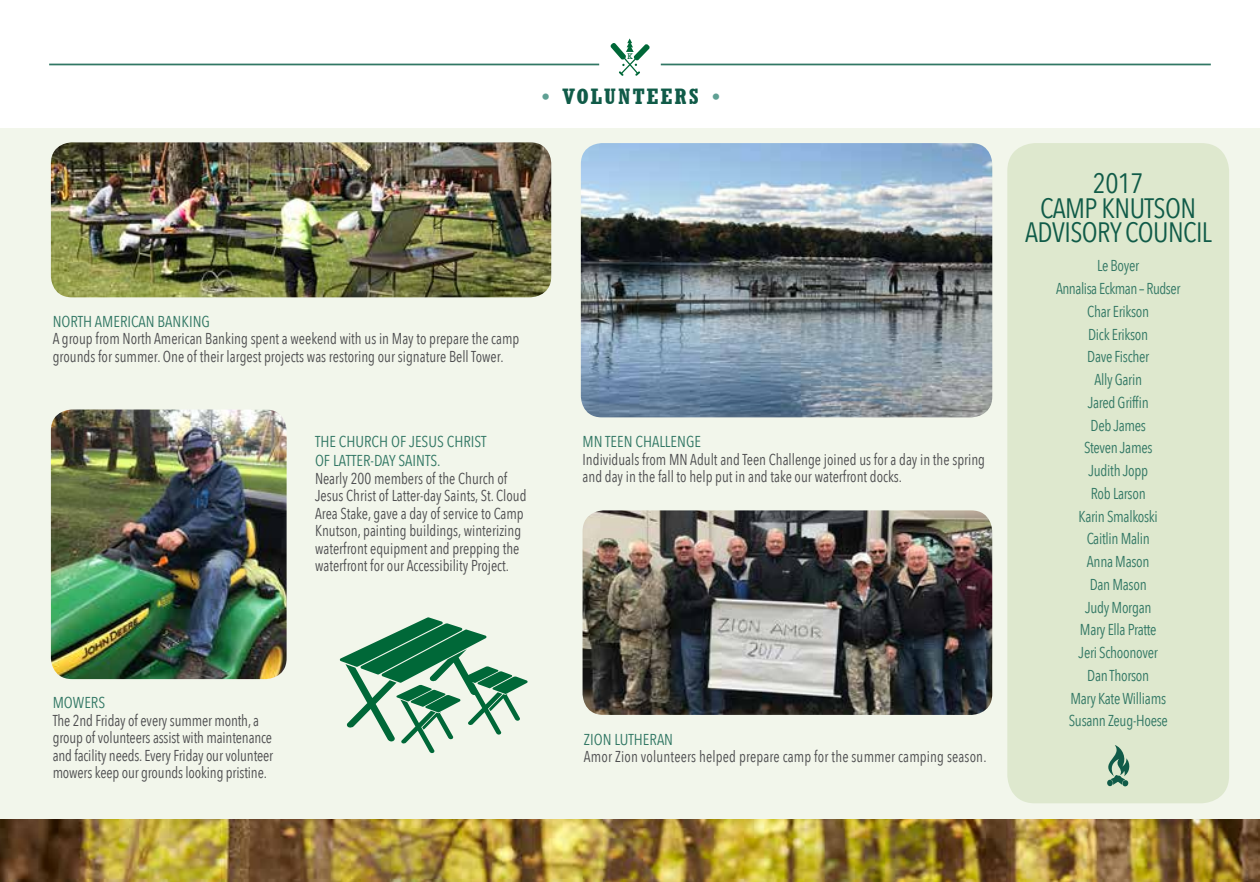
<style>
.page{position:relative;width:1260px;height:882px;background:#fff}
.page>*{position:absolute;margin:0;border:0;box-sizing:border-box;transform-origin:0 0}
.t1{font:28px/24.5px "Avenir Next Condensed";letter-spacing:-.02em;color:#105b48;text-align:center}
.t2{font:700 condensed 21px "Rockwell Nova";letter-spacing:.1em;color:#105b48}
.t3{font:15.75px/17.5px "Avenir Next Condensed";color:#4d4d4f;scale:.93 1}
.t4{font:15.75px/22.8px "Avenir Next Condensed";letter-spacing:-.02em;color:#317764;text-align:center;scale:.95 1}
.t5{font:15.75px/18.9px "Avenir Next Condensed";color:#317764}
.t6{font:15.75px "Avenir Next Condensed";letter-spacing:-.02em;color:#317764}
.t7{font:8.4px "Rockwell";color:#006838}
.s1{color:#5fa094}
</style>
<div class="page">
<hr style="left:661px;top:64px;width:550px;height:1px;background:#317764">
<div style="left:0;top:128px;width:1260px;height:693px;background:#f2f6eb"></div>
<div style="left:1007px;top:143px;width:222px;height:660px;background:#dee8ce;border-radius:28px"></div>
<img style="left:581px;top:143px;width:411px;height:274px">
<img style="left:0;top:819px;width:1260px;height:63px">
<svg style="left:610px;top:38px;width:40px;height:38px"></svg>
<hr style="left:49px;top:64px;width:550px;height:1px;background:#317764">
<img style="left:51px;top:410px;width:236px;height:269px">
<img style="left:51px;top:142px;width:500px;height:155px">
<img style="left:583px;top:510px;width:409px;height:205px">
<svg style="left:1107px;top:745px;width:23px;height:42px"></svg>
<svg style="left:339px;top:617px;width:189px;height:136px"></svg>
<p class="t7" style="left:628px;top:52px;width:7px">K</p>
<h2 class="t2" style="left:542px;top:83px;width:180px"><span class="s1">•</span> VOLUNTEERS <span class="s1">•</span></h2>
<p class="t5" style="left:53px;top:311px;width:159px">NORTH AMERICAN BANKING</p>
<p class="t3" style="left:53px;top:329px;width:503px">A group from North American Banking spent a weekend with us in May to prepare the camp grounds for summer. One of their largest projects was restoring our signature Bell Tower.</p>
<p class="t5" style="left:315px;top:432px;width:173px">THE CHURCH OF JESUS CHRIST<br>OF LATTER-DAY SAINTS.</p>
<p class="t3" style="left:315px;top:469px;width:229px">Nearly 200 members of the Church of Jesus Christ of Latter-day Saints, St. Cloud Area Stake, gave a day of service to Camp Knutson, painting buildings, winterizing waterfront equipment and prepping the waterfront for our Accessibility Project.</p>
<p class="t6" style="left:53px;top:689px;width:54px">MOWERS</p>
<p class="t3" style="left:53px;top:711px;width:239px">The 2nd Friday of every summer month, a group of volunteers assist with maintenance and facility needs. Every Friday our volunteer mowers keep our grounds looking pristine.</p>
<p class="t5" style="left:583px;top:432px;width:120px">MN TEEN CHALLENGE</p>
<p class="t3" style="left:583px;top:450px;width:434px">Individuals from MN Adult and Teen Challenge joined us for a day in the spring and day in the fall to help put in and take our waterfront docks.</p>
<p class="t5" style="left:584px;top:729px;width:91px">ZION LUTHERAN</p>
<p class="t3" style="left:584px;top:747px;width:434px">Amor Zion volunteers helped prepare camp for the summer camping season.</p>
<h1 class="t1" style="left:1025px;top:170px;width:188px">2017<br>CAMP KNUTSON<br>ADVISORY COUNCIL</h1>
<p class="t4" style="left:1056px;top:254px;width:132px">Le Boyer<br>Annalisa Eckman – Rudser<br>Char Erikson<br>Dick Erikson<br>Dave Fischer<br>Ally Garin<br>Jared Griffin<br>Deb James<br>Steven James<br>Judith Jopp<br>Rob Larson<br>Karin Smalkoski<br>Caitlin Malin<br>Anna Mason<br>Dan Mason<br>Judy Morgan<br>Mary Ella Pratte<br>Jeri Schoonover<br>Dan Thorson<br>Mary Kate Williams<br>Susann Zeug-Hoese</p>
</div>
